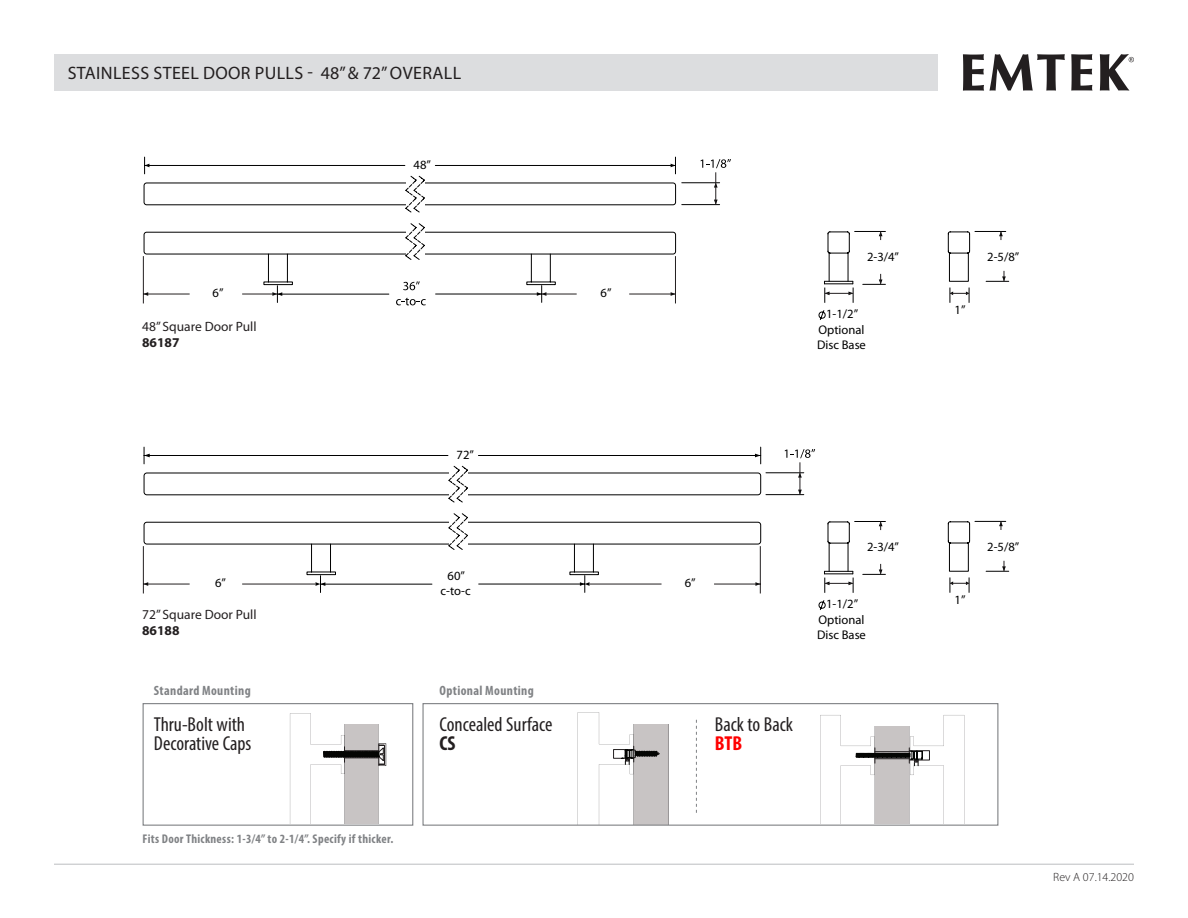
<style>
.page{position:relative;width:1188px;height:918px;background:#fff}
.page>*{position:absolute;margin:0;border:0;box-sizing:border-box;transform-origin:0 0}
.t1{font:condensed 20.25px/18.9px "Myriad Pro";color:#231f20}
.t2{font:700 condensed 20.25px "Myriad Pro";color:#f00}
.t3{font:700 condensed 20.25px "Myriad Pro";color:#231f20}
.t4{font:18px "Myriad Pro";letter-spacing:.02em;color:#231f20}
.t5{font:13.5px "Myriad Pro";color:#231f20}
.t6{font:700 condensed 13.5px "Myriad Pro";letter-spacing:.025em;color:#808285}
.t7{font:700 13.5px "Myriad Pro";color:#231f20}
.t8{font:12.6px/15.1px "Myriad Pro";color:#000;text-align:center}
.t9{font:700 condensed 12.6px "Myriad Pro";letter-spacing:.025em;color:#808285}
.t10{font:300 12px "Myriad Pro";color:#231f20}
</style>
<div class="page">
<svg style="left:963px;top:54px;width:21px;height:37px"></svg>
<svg style="left:990px;top:54px;width:75px;height:37px"></svg>
<svg style="left:1071px;top:54px;width:22px;height:37px"></svg>
<svg style="left:1100px;top:54px;width:34px;height:37px"></svg>
<div style="left:54px;top:54px;width:883px;height:37px;background:#dcdddf"></div>
<hr style="left:54px;top:864px;width:1080px;height:1px;background:#bcbdc0">
<svg style="left:578px;top:712px;width:91px;height:112px"></svg>
<svg style="left:820px;top:715px;width:144px;height:109px"></svg>
<div style="left:628px;top:716px;width:49px;height:8px;background:#fff"></div>
<svg style="left:290px;top:713px;width:96px;height:111px"></svg>
<div style="left:337px;top:716px;width:49px;height:8px;background:#fff"></div>
<hr style="left:345px;top:758px;width:34px;height:1px;background:#231f20">
<hr style="left:345px;top:750px;width:34px;height:1px;background:#231f20">
<svg style="left:696px;top:720px;width:1px;height:93px"></svg>
<div style="left:143px;top:703px;width:270px;height:123px;border:1px solid #808285"></div>
<div style="left:422px;top:703px;width:576px;height:123px;border:1px solid #808285"></div>
<hr style="left:855px;top:231px;width:30px;height:1px;background:#000">
<svg style="left:879px;top:231px;width:3px;height:9px"></svg>
<svg style="left:863px;top:274px;width:22px;height:11px"></svg>
<hr style="left:975px;top:231px;width:31px;height:1px;background:#000">
<svg style="left:999px;top:231px;width:4px;height:9px"></svg>
<svg style="left:986px;top:271px;width:23px;height:11px"></svg>
<hr style="left:975px;top:521px;width:31px;height:1px;background:#000">
<svg style="left:999px;top:521px;width:4px;height:9px"></svg>
<svg style="left:986px;top:561px;width:23px;height:11px"></svg>
<svg style="left:755px;top:582px;width:5px;height:4px"></svg>
<div style="left:144px;top:522px;width:617px;height:22px;border:1px solid #000;border-radius:3px"></div>
<div style="left:144px;top:473px;width:617px;height:22px;border:1px solid #000;border-radius:3px"></div>
<div style="left:307px;top:572px;width:29px;height:3px;border:1px solid #000"></div>
<div style="left:570px;top:572px;width:29px;height:3px;border:1px solid #000"></div>
<svg style="left:311px;top:544px;width:20px;height:49px"></svg>
<svg style="left:574px;top:544px;width:20px;height:48px"></svg>
<hr style="left:321px;top:584px;width:111px;height:1px;background:#000">
<hr style="left:479px;top:584px;width:106px;height:1px;background:#000">
<svg style="left:755px;top:447px;width:6px;height:17px"></svg>
<hr style="left:478px;top:455px;width:283px;height:1px;background:#000">
<svg style="left:144px;top:447px;width:6px;height:17px"></svg>
<hr style="left:144px;top:455px;width:304px;height:1px;background:#000">
<hr style="left:766px;top:472px;width:38px;height:1px;background:#000">
<hr style="left:766px;top:494px;width:38px;height:1px;background:#000">
<svg style="left:798px;top:473px;width:4px;height:5px"></svg>
<svg style="left:785px;top:449px;width:30px;height:9px"></svg>
<hr style="left:800px;top:462px;width:1px;height:33px;background:#231f20">
<hr style="left:855px;top:521px;width:30px;height:1px;background:#000">
<svg style="left:879px;top:521px;width:3px;height:9px"></svg>
<svg style="left:863px;top:564px;width:22px;height:11px"></svg>
<svg style="left:818px;top:310px;width:8px;height:10px"></svg>
<svg style="left:818px;top:600px;width:8px;height:10px"></svg>
<div style="left:144px;top:232px;width:532px;height:22px;border:1px solid #000;border-radius:3px"></div>
<div style="left:144px;top:183px;width:532px;height:22px;border:1px solid #000;border-radius:3px"></div>
<div style="left:264px;top:282px;width:29px;height:3px;border:1px solid #000"></div>
<div style="left:526px;top:282px;width:30px;height:3px;border:1px solid #000"></div>
<svg style="left:268px;top:254px;width:20px;height:48px"></svg>
<svg style="left:531px;top:254px;width:20px;height:48px"></svg>
<hr style="left:277px;top:294px;width:112px;height:1px;background:#000">
<hr style="left:436px;top:294px;width:106px;height:1px;background:#000">
<svg style="left:671px;top:157px;width:5px;height:17px"></svg>
<hr style="left:435px;top:165px;width:240px;height:1px;background:#000">
<svg style="left:144px;top:157px;width:5px;height:17px"></svg>
<hr style="left:145px;top:165px;width:260px;height:1px;background:#000">
<hr style="left:682px;top:182px;width:38px;height:1px;background:#000">
<hr style="left:682px;top:204px;width:38px;height:1px;background:#000">
<svg style="left:714px;top:183px;width:4px;height:5px"></svg>
<svg style="left:701px;top:159px;width:30px;height:9px"></svg>
<svg style="left:403px;top:281px;width:17px;height:9px"></svg>
<svg style="left:396px;top:298px;width:30px;height:7px"></svg>
<hr style="left:716px;top:172px;width:1px;height:33px;background:#231f20">
<svg style="left:405px;top:223px;width:20px;height:37px"></svg>
<svg style="left:405px;top:176px;width:20px;height:37px"></svg>
<hr style="left:143px;top:294px;width:47px;height:1px;background:#231f20">
<hr style="left:242px;top:294px;width:35px;height:1px;background:#231f20">
<hr style="left:143px;top:256px;width:1px;height:47px;background:#231f20">
<hr style="left:629px;top:294px;width:46px;height:1px;background:#231f20">
<hr style="left:542px;top:294px;width:35px;height:1px;background:#231f20">
<hr style="left:675px;top:256px;width:1px;height:47px;background:#231f20">
<svg style="left:824px;top:231px;width:30px;height:72px"></svg>
<svg style="left:950px;top:288px;width:20px;height:15px"></svg>
<div style="left:949px;top:253px;width:20px;height:29px;border:1px solid #000"></div>
<svg style="left:948px;top:231px;width:22px;height:23px"></svg>
<svg style="left:950px;top:577px;width:20px;height:16px"></svg>
<div style="left:949px;top:543px;width:20px;height:29px;border:1px solid #000"></div>
<svg style="left:948px;top:521px;width:22px;height:23px"></svg>
<svg style="left:448px;top:513px;width:20px;height:37px"></svg>
<svg style="left:448px;top:466px;width:20px;height:37px"></svg>
<hr style="left:143px;top:584px;width:47px;height:1px;background:#231f20">
<hr style="left:242px;top:584px;width:74px;height:1px;background:#231f20">
<hr style="left:143px;top:546px;width:1px;height:47px;background:#231f20">
<hr style="left:714px;top:584px;width:46px;height:1px;background:#231f20">
<hr style="left:590px;top:584px;width:72px;height:1px;background:#231f20">
<hr style="left:760px;top:546px;width:1px;height:47px;background:#231f20">
<svg style="left:824px;top:521px;width:30px;height:72px"></svg>
<h2 class="t4" style="left:68px;top:62px;width:395px">STAINLESS STEEL DOOR PULLS - 48” &amp; 72” OVERALL</h2>
<p class="t8" style="left:414px;top:157px;width:19px">48”</p>
<p class="t8" style="left:213px;top:285px;width:12px">6”</p>
<p class="t8" style="left:601px;top:285px;width:12px">6”</p>
<p class="t5" style="left:142px;top:318px;width:116px">48” Square Door Pull</p>
<p class="t7" style="left:142px;top:333px;width:39px">86187</p>
<p class="t8" style="left:867px;top:249px;width:34px">2-3/4”</p>
<p class="t8" style="left:987px;top:249px;width:34px">2-5/8”</p>
<p class="t8" style="left:817px;top:306px;width:50px">1-1/2”<br>Optional<br>Disc Base</p>
<p class="t8" style="left:955px;top:302px;width:12px">1”</p>
<p class="t8" style="left:457px;top:447px;width:19px">72”</p>
<p class="t8" style="left:441px;top:568px;width:32px">60” c-to-c</p>
<p class="t8" style="left:215px;top:575px;width:12px">6”</p>
<p class="t8" style="left:685px;top:575px;width:12px">6”</p>
<p class="t5" style="left:142px;top:606px;width:116px">72” Square Door Pull</p>
<p class="t7" style="left:142px;top:622px;width:39px">86188</p>
<p class="t6" style="left:154px;top:682px;width:98px">Standard Mounting</p>
<p class="t6" style="left:440px;top:682px;width:96px">Optional Mounting</p>
<h1 class="t1" style="left:154px;top:715px;width:99px">Thru-Bolt with<br>Decorative Caps</h1>
<h1 class="t1" style="left:440px;top:715px;width:115px">Concealed Surface</h1>
<h1 class="t3" style="left:440px;top:731px;width:17px">CS</h1>
<h1 class="t1" style="left:715px;top:715px;width:80px">Back to Back</h1>
<h1 class="t2" style="left:715px;top:731px;width:29px">BTB</h1>
<p class="t8" style="left:867px;top:539px;width:34px">2-3/4”</p>
<p class="t8" style="left:817px;top:596px;width:50px">1-1/2”<br>Optional<br>Disc Base</p>
<p class="t9" style="left:143px;top:831px;width:252px">Fits Door Thickness: 1-3/4” to 2-1/4”. Specify if thicker.</p>
<p class="t8" style="left:955px;top:592px;width:12px">1”</p>
<p class="t8" style="left:987px;top:539px;width:34px">2-5/8”</p>
<p class="t10" style="left:1053px;top:870px;width:82px">Rev A 07.14.2020</p>
</div>
